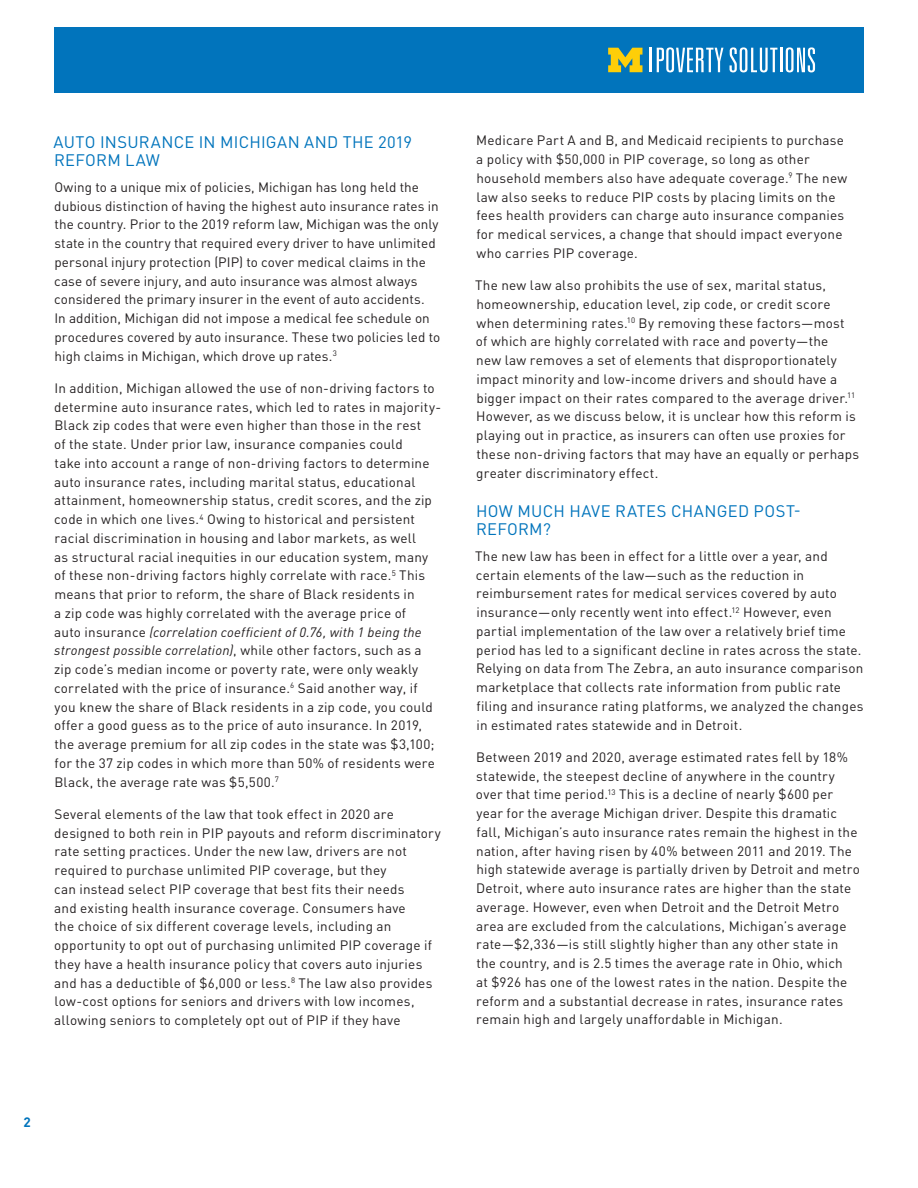
<style>
.page{position:relative;width:918px;height:1188px;background:#fff}
.page>*{position:absolute;margin:0;border:0;box-sizing:border-box;transform-origin:0 0}
.headline{font:16.5px/18.8px "DINOT";letter-spacing:.015em;color:#0174bc}
.t1{font:13.5px/18.8px "DINOT";letter-spacing:.015em;color:#231f20}
.t2{font:700 13.5px "DINOT";color:#0174bc}
.s1{font-style:italic}
</style>
<div class="page">
<div style="left:54px;top:27px;width:810px;height:66px;background:#0174bc"></div>
<hr style="left:649px;top:48px;width:3px;height:24px;background:#fff">
<svg style="left:608px;top:48px;width:35px;height:24px"></svg>
<svg style="left:657px;top:47px;width:66px;height:25px"></svg>
<svg style="left:730px;top:47px;width:47px;height:25px"></svg>
<hr style="left:780px;top:48px;width:3px;height:24px;background:#fff">
<svg style="left:786px;top:47px;width:29px;height:25px"></svg>
<p class="headline" style="left:54px;top:132px;width:360px">AUTO INSURANCE IN MICHIGAN AND THE 2019<br>REFORM LAW</p>
<p class="t1" style="left:54px;top:177px;width:388px">Owing to a unique mix of policies, Michigan has long held the dubious distinction of having the highest auto insurance rates in the country. Prior to the 2019 reform law, Michigan was the only state in the country that required every driver to have unlimited personal injury protection (PIP) to cover medical claims in the case of severe injury, and auto insurance was almost always considered the primary insurer in the event of auto accidents.<br>In addition, Michigan did not impose a medical fee schedule on procedures covered by auto insurance. These two policies led to high claims in Michigan, which drove up rates.<sup>3</sup></p>
<p class="t1" style="left:54px;top:378px;width:389px">In addition, Michigan allowed the use of non-driving factors to determine auto insurance rates, which led to rates in majority-Black zip codes that were even higher than those in the rest<br>of the state. Under prior law, insurance companies could<br>take into account a range of non-driving factors to determine auto insurance rates, including marital status, educational attainment, homeownership status, credit scores, and the zip code in which one lives.<sup>4</sup> Owing to historical and persistent racial discrimination in housing and labor markets, as well<br>as structural racial inequities in our education system, many of these non-driving factors highly correlate with race.<sup>5</sup> This means that prior to reform, the share of Black residents in<br>a zip code was highly correlated with the average price of<br>auto insurance <span class="s1">(correlation coefficient of 0.76, with 1 being the strongest possible correlation)</span>, while other factors, such as a zip code’s median income or poverty rate, were only weakly correlated with the price of insurance.<sup>6</sup> Said another way, if you knew the share of Black residents in a zip code, you could offer a good guess as to the price of auto insurance. In 2019, the average premium for all zip codes in the state was $3,100; for the 37 zip codes in which more than 50% of residents were Black, the average rate was $5,500.<sup>7</sup></p>
<p class="t1" style="left:54px;top:804px;width:388px">Several elements of the law that took effect in 2020 are designed to both rein in PIP payouts and reform discriminatory rate setting practices. Under the new law, drivers are not required to purchase unlimited PIP coverage, but they<br>can instead select PIP coverage that best fits their needs<br>and existing health insurance coverage. Consumers have<br>the choice of six different coverage levels, including an opportunity to opt out of purchasing unlimited PIP coverage if they have a health insurance policy that covers auto injuries and has a deductible of $6,000 or less.<sup>8</sup> The law also provides low-cost options for seniors and drivers with low incomes, allowing seniors to completely opt out of PIP if they have</p>
<p class="t1" style="left:476px;top:131px;width:373px">Medicare Part A and B, and Medicaid recipients to purchase a policy with $50,000 in PIP coverage, so long as other household members also have adequate coverage.<sup>9</sup> The new law also seeks to reduce PIP costs by placing limits on the fees health providers can charge auto insurance companies for medical services, a change that should impact everyone who carries PIP coverage.</p>
<p class="t1" style="left:475px;top:276px;width:386px">The new law also prohibits the use of sex, marital status, homeownership, education level, zip code, or credit score when determining rates.<sup>10</sup> By removing these factors—most<br>of which are highly correlated with race and poverty—the<br>new law removes a set of elements that disproportionately impact minority and low-income drivers and should have a bigger impact on their rates compared to the average driver.<sup>11<br></sup>However, as we discuss below, it is unclear how this reform is playing out in practice, as insurers can often use proxies for these non-driving factors that may have an equally or perhaps greater discriminatory effect.</p>
<p class="headline" style="left:476px;top:501px;width:326px">HOW MUCH HAVE RATES CHANGED POST-<br>REFORM?</p>
<p class="t1" style="left:475px;top:546px;width:390px">The new law has been in effect for a little over a year, and certain elements of the law—such as the reduction in reimbursement rates for medical services covered by auto insurance—only recently went into effect.<sup>12</sup> However, even partial implementation of the law over a relatively brief time period has led to a significant decline in rates across the state.<br>Relying on data from The Zebra, an auto insurance comparison marketplace that collects rate information from public rate filing and insurance rating platforms, we analyzed the changes in estimated rates statewide and in Detroit.</p>
<p class="t1" style="left:476px;top:747px;width:385px">Between 2019 and 2020, average estimated rates fell by 18% statewide, the steepest decline of anywhere in the country over that time period.<sup>13</sup> This is a decline of nearly $600 per year for the average Michigan driver. Despite this dramatic fall, Michigan’s auto insurance rates remain the highest in the nation, after having risen by 40% between 2011 and 2019. The high statewide average is partially driven by Detroit and metro Detroit, where auto insurance rates are higher than the state average. However, even when Detroit and the Detroit Metro area are excluded from the calculations, Michigan’s average rate—$2,336—is still slightly higher than any other state in the country, and is 2.5 times the average rate in Ohio, which<br>at $926 has one of the lowest rates in the nation. Despite the reform and a substantial decrease in rates, insurance rates remain high and largely unaffordable in Michigan.</p>
<p class="t2" style="left:23px;top:1114px;width:9px">2</p>
</div>
